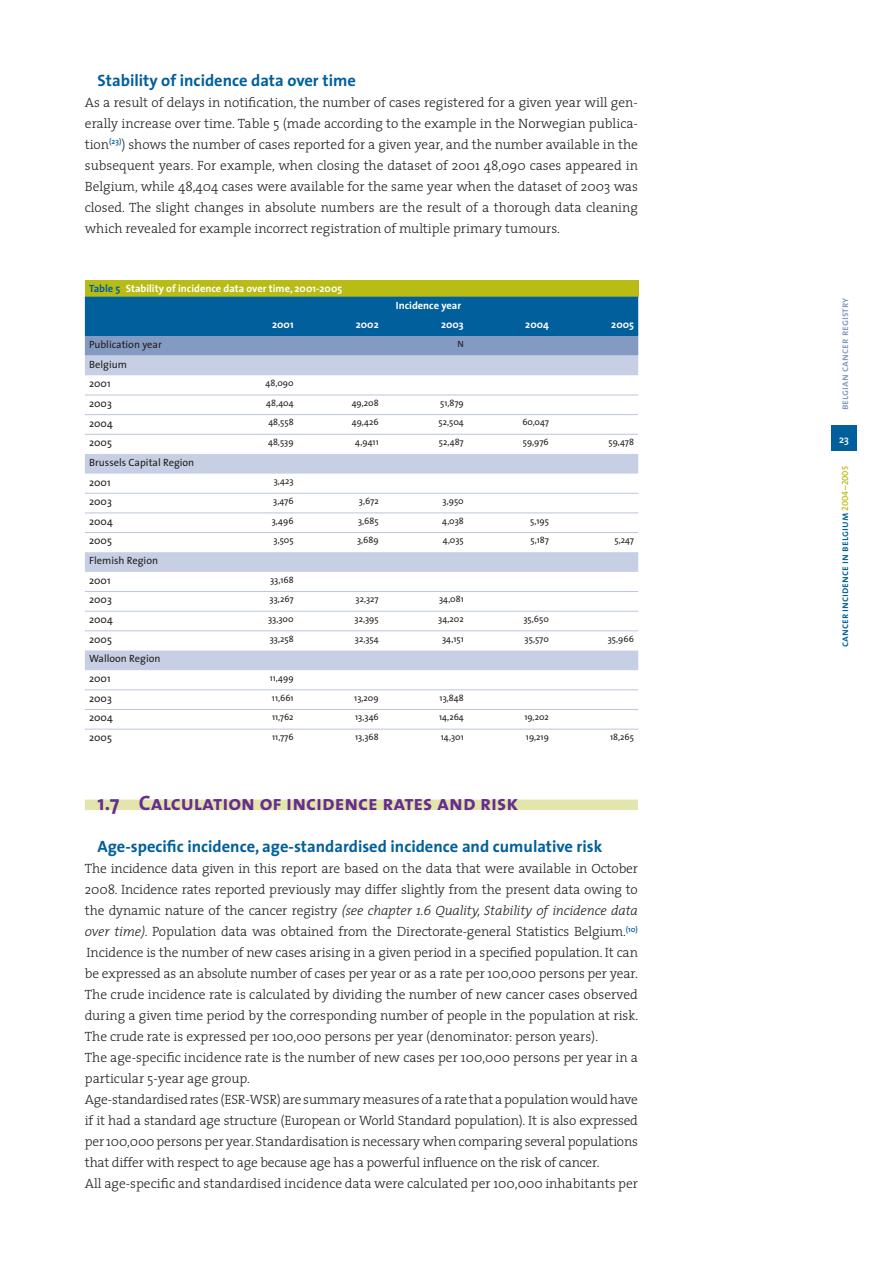
<style>
.page{position:relative;width:893px;height:1263px;background:#fff}
.page>*{position:absolute;margin:0;border:0;box-sizing:border-box;transform-origin:0 0}
.t1{font:21px "The Sans Bold Caps";color:#652d91}
.t2{font:700 16.5px "The Sans";color:#015f9c}
.t3{font:300 13.5px/21px "The Serif";letter-spacing:-.01em;color:#231f20;text-align:justify}
.t4{font:10.5px/19.6px "The Sans";color:#231f20}
.t5{font:700 10.5px "The Sans";color:#fff}
.t6{font:10.5px "The Mix Semi Bold Caps";color:#015f9c}
.t7{font:10.5px "The Mix Semi Bold Caps";color:#839ac3}
.t8{font:600 10.5px "The Serif";color:#fff}
.t9{font:9px "The Sans";color:#231f20}
.s1{color:#015f9c}
.s2{font-family:"The Sans";font-weight:700}
.s3{font-style:italic}
.s4{font-size:9px;color:#b9bc15}
</style>
<div class="page">
<div style="left:85px;top:800px;width:553px;height:10px;background:#e4e5ad"></div>
<div style="left:85px;top:281px;width:553px;height:16px;background:#b9bc15"></div>
<svg style="left:85px;top:297px;width:553px;height:59px;background:#2d73a9"></svg>
<svg style="left:85px;top:356px;width:553px;height:314px"></svg>
<hr style="left:85px;top:395px;width:553px;height:1px;background:#bbc5de">
<hr style="left:85px;top:414px;width:553px;height:1px;background:#bbc5de">
<hr style="left:85px;top:434px;width:553px;height:1px;background:#bbc5de">
<hr style="left:85px;top:493px;width:553px;height:1px;background:#bbc5de">
<hr style="left:85px;top:513px;width:553px;height:1px;background:#bbc5de">
<hr style="left:85px;top:532px;width:553px;height:1px;background:#bbc5de">
<hr style="left:85px;top:591px;width:553px;height:1px;background:#bbc5de">
<hr style="left:85px;top:611px;width:553px;height:1px;background:#bbc5de">
<hr style="left:85px;top:630px;width:553px;height:1px;background:#bbc5de">
<hr style="left:85px;top:689px;width:553px;height:1px;background:#bbc5de">
<hr style="left:85px;top:709px;width:553px;height:1px;background:#bbc5de">
<hr style="left:85px;top:729px;width:553px;height:1px;background:#bbc5de">
<div style="left:831px;top:425px;width:26px;height:26px;background:#015f9c"></div>
<p class="t2" style="left:98px;top:73px;width:260px">Stability of incidence data over time</p>
<p class="t3" style="left:85px;top:93px;width:554px">As a result of delays in notification, the number of cases registered for a given year will gen&shy;erally increase over time. Table 5 (made according to the example in the Norwegian publica&shy;tion<sup>(23)</sup>) shows the number of cases reported for a given year, and the number available in the subsequent years. For example, when closing the dataset of 2001 48,090 cases appeared in Belgium, while 48,404 cases were available for the same year when the dataset of 2003 was closed. The slight changes in absolute numbers are the result of a thorough data cleaning which revealed for example incorrect registration of multiple primary tumours.</p>
<p class="t5" style="left:89px;top:285px;width:255px"><span class="s1">Table 5</span> Stability of incidence data over time, 2001-2005</p>
<p class="t5" style="left:396px;top:301px;width:67px">Incidence year</p>
<p class="t5" style="left:272px;top:320px;width:23px">2001</p>
<p class="t5" style="left:356px;top:320px;width:24px">2002</p>
<p class="t5" style="left:441px;top:320px;width:24px">2003</p>
<p class="t5" style="left:525px;top:320px;width:25px">2004</p>
<p class="t5" style="left:611px;top:320px;width:24px">2005</p>
<p class="t4" style="left:89px;top:335px;width:74px">Publication year</p>
<p class="t9" style="left:457px;top:340px;width:8px">N</p>
<p class="t4" style="left:89px;top:355px;width:39px">Belgium<br>2001</p>
<p class="t9" style="left:266px;top:380px;width:29px">48,090</p>
<p class="t4" style="left:89px;top:394px;width:24px">2003</p>
<p class="t9" style="left:266px;top:399px;width:29px">48,404</p>
<p class="t9" style="left:352px;top:399px;width:28px">49,208</p>
<p class="t9" style="left:440px;top:399px;width:25px">51,879</p>
<p class="t4" style="left:89px;top:414px;width:25px">2004</p>
<p class="t9" style="left:268px;top:419px;width:27px">48,558</p>
<p class="t9" style="left:352px;top:419px;width:28px">49,426</p>
<p class="t9" style="left:438px;top:419px;width:27px">52,504</p>
<p class="t9" style="left:522px;top:419px;width:28px">60,047</p>
<p class="t4" style="left:89px;top:434px;width:24px">2005</p>
<p class="t9" style="left:268px;top:438px;width:27px">48,539</p>
<p class="t9" style="left:355px;top:438px;width:25px">4,9411</p>
<p class="t9" style="left:439px;top:438px;width:26px">52,487</p>
<p class="t9" style="left:523px;top:438px;width:28px">59,976</p>
<p class="t9" style="left:608px;top:438px;width:27px">59,478</p>
<p class="t4" style="left:89px;top:453px;width:107px">Brussels Capital Region<br>2001</p>
<p class="t9" style="left:274px;top:478px;width:21px">3,423</p>
<p class="t4" style="left:89px;top:493px;width:24px">2003</p>
<p class="t9" style="left:273px;top:497px;width:22px">3,476</p>
<p class="t9" style="left:359px;top:497px;width:21px">3,672</p>
<p class="t9" style="left:442px;top:497px;width:23px">3,950</p>
<p class="t4" style="left:89px;top:512px;width:25px">2004</p>
<p class="t9" style="left:272px;top:517px;width:23px">3,496</p>
<p class="t9" style="left:358px;top:517px;width:22px">3,685</p>
<p class="t9" style="left:442px;top:517px;width:23px">4,038</p>
<p class="t9" style="left:530px;top:517px;width:20px">5,195</p>
<p class="t4" style="left:89px;top:532px;width:24px">2005</p>
<p class="t9" style="left:273px;top:537px;width:22px">3,505</p>
<p class="t9" style="left:357px;top:537px;width:23px">3,689</p>
<p class="t9" style="left:443px;top:537px;width:22px">4,035</p>
<p class="t9" style="left:530px;top:537px;width:20px">5,187</p>
<p class="t9" style="left:614px;top:537px;width:21px">5,247</p>
<p class="t4" style="left:89px;top:552px;width:70px">Flemish Region<br>2001</p>
<p class="t9" style="left:270px;top:576px;width:25px">33,168</p>
<p class="t4" style="left:89px;top:591px;width:24px">2003</p>
<p class="t9" style="left:269px;top:596px;width:26px">33,267</p>
<p class="t9" style="left:355px;top:596px;width:25px">32,327</p>
<p class="t9" style="left:439px;top:596px;width:26px">34,081</p>
<p class="t4" style="left:89px;top:611px;width:25px">2004</p>
<p class="t9" style="left:268px;top:615px;width:27px">33,300</p>
<p class="t9" style="left:354px;top:615px;width:26px">32,395</p>
<p class="t9" style="left:438px;top:615px;width:27px">34,202</p>
<p class="t9" style="left:523px;top:615px;width:27px">35,650</p>
<p class="t4" style="left:89px;top:630px;width:24px">2005</p>
<p class="t9" style="left:270px;top:635px;width:25px">33,258</p>
<p class="t9" style="left:355px;top:635px;width:25px">32,354</p>
<p class="t9" style="left:442px;top:635px;width:23px">34,151</p>
<p class="t9" style="left:524px;top:635px;width:26px">35,570</p>
<p class="t9" style="left:607px;top:635px;width:28px">35,966</p>
<p class="t4" style="left:89px;top:650px;width:73px">Walloon Region<br>2001</p>
<p class="t9" style="left:270px;top:674px;width:25px">11,499</p>
<p class="t4" style="left:89px;top:689px;width:24px">2003</p>
<p class="t9" style="left:272px;top:694px;width:23px">11,661</p>
<p class="t9" style="left:354px;top:694px;width:26px">13,209</p>
<p class="t9" style="left:439px;top:694px;width:26px">13,848</p>
<p class="t4" style="left:89px;top:709px;width:25px">2004</p>
<p class="t9" style="left:272px;top:714px;width:23px">11,762</p>
<p class="t9" style="left:355px;top:714px;width:25px">13,346</p>
<p class="t9" style="left:439px;top:714px;width:26px">14,264</p>
<p class="t9" style="left:524px;top:714px;width:26px">19,202</p>
<p class="t4" style="left:89px;top:729px;width:24px">2005</p>
<p class="t9" style="left:272px;top:733px;width:23px">11,776</p>
<p class="t9" style="left:355px;top:733px;width:25px">13,368</p>
<p class="t9" style="left:441px;top:733px;width:25px">14,301</p>
<p class="t9" style="left:526px;top:733px;width:24px">19,219</p>
<p class="t9" style="left:610px;top:733px;width:25px">18,265</p>
<h1 class="t1" style="left:98px;top:791px;width:422px"><span class="s2">1.7</span> Calculation of incidence rates and risk</h1>
<p class="t2" style="left:98px;top:840px;width:506px">Age-specific incidence, age-standardised incidence and cumulative risk</p>
<p class="t3" style="left:85px;top:859px;width:555px;text-align:left">The incidence data given in this report are based on the data that were available in October 2008. Incidence rates reported previously may differ slightly from the present data owing to the dynamic nature of the cancer registry <span class="s3">(see chapter 1.6 Quality, Stability of incidence data over time)</span>. Population data was obtained from the Directorate-general Statistics Belgium.<sup>(10)<br></sup>Incidence is the number of new cases arising in a given period in a specified population. It can be expressed as an absolute number of cases per year or as a rate per 100,000 persons per year.<br>The crude incidence rate is calculated by dividing the number of new cancer cases observed during a given time period by the corresponding number of people in the population at risk.<br>The crude rate is expressed per 100,000 persons per year (denominator: person years).<br>The age-specific incidence rate is the number of new cases per 100,000 persons per year in a particular 5-year age group.<br>Age-standardised rates (ESR-WSR) are summary measures of a rate that a population would have if it had a standard age structure (European or World Standard population). It is also expressed per 100,000 persons per year. Standardisation is necessary when comparing several populations that differ with respect to age because age has a powerful influence on the risk of cancer.<br>All age-specific and standardised incidence data were calculated per 100,000 inhabitants per</p>
<p class="t7" style="left:838px;top:410px;width:114px;rotate:-90deg">belgian cancer registry</p>
<p class="t8" style="left:839px;top:435px;width:11px">23</p>
<p class="t6" style="left:838px;top:647px;width:183px;rotate:-90deg">cancer incidence in belgium <span class="s4">2004–2005</span></p>
</div>
